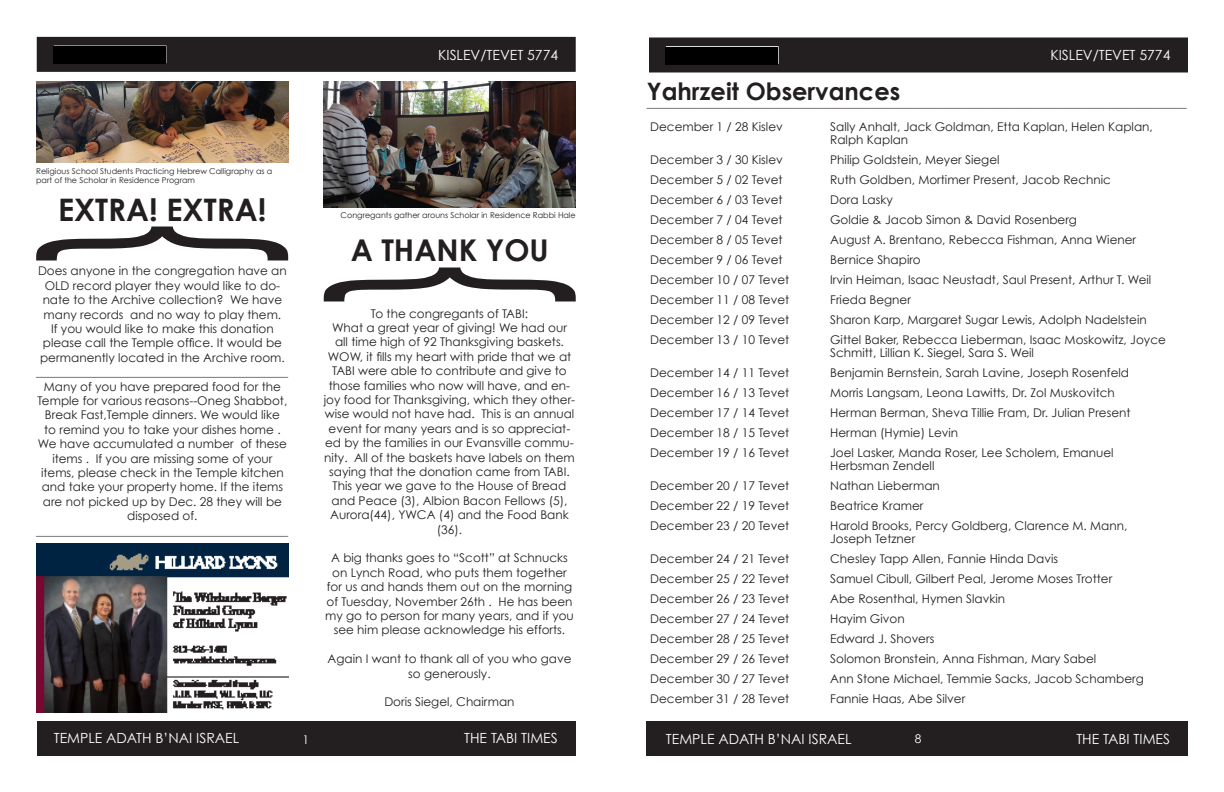
<style>
.page{position:relative;width:1224px;height:792px;background:#fff}
.page>*{position:absolute;margin:0;border:0;box-sizing:border-box;transform-origin:0 0}
.t1{font:700 31px "Century Gothic";color:#231f20}
.t2{font:700 30px "Century Gothic";color:#231f20}
.t3{font:700 24px "Century Gothic";color:#231f20}
.t4{font:14px "Century Gothic";color:#fff}
.Paragraph_Style_3{font:12px/13px "Century Gothic";color:#231f20}
.Paragraph_Style_2{font:12px/14.4px "Century Gothic";color:#231f20;text-align:center}
.t5{font:12px "Century Gothic";color:#fff}
.Paragraph_Style_2-2{font:8px/9px "Century Gothic";color:#231f20}
</style>
<div class="page">
<div style="left:37px;top:37px;width:539px;height:35px;background:#231f20"></div>
<div style="left:37px;top:721px;width:539px;height:35px;background:#231f20"></div>
<div style="left:649px;top:38px;width:539px;height:35px;background:#231f20"></div>
<div style="left:647px;top:722px;width:541px;height:34px;background:#231f20"></div>
<svg style="left:324px;top:268px;width:252px;height:33px"></svg>
<svg style="left:36px;top:227px;width:252px;height:33px"></svg>
<img style="left:36px;top:544px;width:253px;height:168px">
<img style="left:323px;top:81px;width:253px;height:126px">
<img style="left:36px;top:82px;width:253px;height:80px">
<div style="left:53px;top:47px;width:112px;height:17px;background:#000"></div>
<div style="left:665px;top:47px;width:113px;height:18px;background:#000"></div>
<p class="t4" style="left:438px;top:46px;width:121px">KISLEV/TEVET 5774</p>
<p class="Paragraph_Style_2-2" style="left:36px;top:167px;width:238px">Religious School Students Practicing Hebrew Calligraphy as a part of the Scholar in Residence Program</p>
<p class="t1" style="left:58px;top:190px;width:210px">EXTRA! EXTRA!</p>
<p class="Paragraph_Style_2" style="left:38px;top:264px;width:250px">Does anyone in the congregation have an OLD record player they would like to do&shy;nate to the Archive collection? We have many records and no way to play them.<br>If you would like to make this donation please call the Temple office. It would be permanently located in the Archive room.</p>
<p class="Paragraph_Style_2" style="left:36px;top:364px;width:253px">__________________________________________</p>
<p class="Paragraph_Style_2" style="left:37px;top:379px;width:251px">Many of you have prepared food for the Temple for various reasons--Oneg Shabbot, Break Fast,Temple dinners. We would like<br>to remind you to take your dishes home .<br>We have accumulated a number of these items . If you are missing some of your items, please check in the Temple kitchen and take your property home. If the items are not picked up by Dec. 28 they will be disposed of.</p>
<p class="Paragraph_Style_2" style="left:36px;top:523px;width:254px">__________________________________________</p>
<p class="Paragraph_Style_2-2" style="left:341px;top:210px;width:237px">Congregants gather arouns Scholar in Residence Rabbi Hale</p>
<p class="t2" style="left:351px;top:231px;width:200px">A THANK YOU</p>
<p class="Paragraph_Style_2" style="left:371px;top:306px;width:159px">To the congregants of TABI:</p>
<p class="Paragraph_Style_2" style="left:324px;top:320px;width:253px">What a great year of giving! We had our<br>all time high of 92 Thanksgiving baskets.<br>WOW, it fills my heart with pride that we at TABI were able to contribute and give to those families who now will have, and en&shy;joy food for Thanksgiving, which they other&shy;wise would not have had. This is an annual event for many years and is so appreciat&shy;ed by the families in our Evansville commu&shy;nity. All of the baskets have labels on them saying that the donation came from TABI.<br>This year we gave to the House of Bread and Peace (3), Albion Bacon Fellows (5), Aurora(44), YWCA (4) and the Food Bank (36).</p>
<p class="Paragraph_Style_2" style="left:325px;top:551px;width:250px">A big thanks goes to “Scott” at Schnucks on Lynch Road, who puts them together for us and hands them out on the morning of Tuesday, November 26th . He has been my go to person for many years, and if you see him please acknowledge his efforts.</p>
<p class="Paragraph_Style_2" style="left:328px;top:651px;width:245px">Again I want to thank all of you who gave so generously.</p>
<p class="Paragraph_Style_2" style="left:384px;top:695px;width:132px">Doris Siegel, Chairman</p>
<p class="t4" style="left:54px;top:730px;width:187px">TEMPLE ADATH B’NAI ISRAEL</p>
<p class="t5" style="left:302px;top:732px;width:8px">1</p>
<p class="t4" style="left:464px;top:730px;width:95px">THE TABI TIMES</p>
<p class="t3" style="left:647px;top:76px;width:255px">Yahrzeit Observances</p>
<p class="t4" style="left:1050px;top:47px;width:121px">KISLEV/TEVET 5774</p>
<p class="Paragraph_Style_3" style="left:650px;top:119px;width:134px">December 1 / 28 Kislev</p>
<p class="Paragraph_Style_3" style="left:830px;top:119px;width:324px">Sally Anhalt, Jack Goldman, Etta Kaplan, Helen Kaplan,<br>Ralph Kaplan</p>
<p class="Paragraph_Style_3" style="left:650px;top:152px;width:134px">December 3 / 30 Kislev</p>
<p class="Paragraph_Style_3" style="left:830px;top:152px;width:171px">Philip Goldstein, Meyer Siegel</p>
<p class="Paragraph_Style_3" style="left:650px;top:172px;width:134px">December 5 / 02 Tevet</p>
<p class="Paragraph_Style_3" style="left:830px;top:172px;width:282px">Ruth Goldben, Mortimer Present, Jacob Rechnic</p>
<p class="Paragraph_Style_3" style="left:650px;top:192px;width:134px">December 6 / 03 Tevet</p>
<p class="Paragraph_Style_3" style="left:830px;top:192px;width:64px">Dora Lasky</p>
<p class="Paragraph_Style_3" style="left:650px;top:212px;width:134px">December 7 / 04 Tevet</p>
<p class="Paragraph_Style_3" style="left:830px;top:212px;width:248px">Goldie &amp; Jacob Simon &amp; David Rosenberg</p>
<p class="Paragraph_Style_3" style="left:650px;top:232px;width:134px">December 8 / 05 Tevet</p>
<p class="Paragraph_Style_3" style="left:830px;top:232px;width:308px">August A. Brentano, Rebecca Fishman, Anna Wiener</p>
<p class="Paragraph_Style_3" style="left:650px;top:252px;width:134px">December 9 / 06 Tevet</p>
<p class="Paragraph_Style_3" style="left:830px;top:252px;width:92px">Bernice Shapiro</p>
<p class="Paragraph_Style_3" style="left:650px;top:272px;width:141px">December 10 / 07 Tevet</p>
<p class="Paragraph_Style_3" style="left:830px;top:272px;width:323px">Irvin Heiman, Isaac Neustadt, Saul Present, Arthur T. Weil</p>
<p class="Paragraph_Style_3" style="left:650px;top:292px;width:141px">December 11 / 08 Tevet</p>
<p class="Paragraph_Style_3" style="left:830px;top:292px;width:82px">Frieda Begner</p>
<p class="Paragraph_Style_3" style="left:650px;top:312px;width:141px">December 12 / 09 Tevet</p>
<p class="Paragraph_Style_3" style="left:830px;top:312px;width:318px">Sharon Karp, Margaret Sugar Lewis, Adolph Nadelstein</p>
<p class="Paragraph_Style_3" style="left:650px;top:332px;width:141px">December 13 / 10 Tevet</p>
<p class="Paragraph_Style_3" style="left:830px;top:332px;width:337px">Gittel Baker, Rebecca Lieberman, Isaac Moskowitz, Joyce<br>Schmitt, Lillian K. Siegel, Sara S. Weil</p>
<p class="Paragraph_Style_3" style="left:650px;top:365px;width:141px">December 14 / 11 Tevet</p>
<p class="Paragraph_Style_3" style="left:830px;top:365px;width:300px">Benjamin Bernstein, Sarah Lavine, Joseph Rosenfeld</p>
<p class="Paragraph_Style_3" style="left:650px;top:385px;width:141px">December 16 / 13 Tevet</p>
<p class="Paragraph_Style_3" style="left:830px;top:385px;width:286px">Morris Langsam, Leona Lawitts, Dr. Zol Muskovitch</p>
<p class="Paragraph_Style_3" style="left:650px;top:405px;width:141px">December 17 / 14 Tevet</p>
<p class="Paragraph_Style_3" style="left:830px;top:405px;width:302px">Herman Berman, Sheva Tillie Fram, Dr. Julian Present</p>
<p class="Paragraph_Style_3" style="left:650px;top:425px;width:141px">December 18 / 15 Tevet</p>
<p class="Paragraph_Style_3" style="left:830px;top:425px;width:130px">Herman (Hymie) Levin</p>
<p class="Paragraph_Style_3" style="left:650px;top:445px;width:141px">December 19 / 16 Tevet</p>
<p class="Paragraph_Style_3" style="left:830px;top:445px;width:285px">Joel Lasker, Manda Roser, Lee Scholem, Emanuel<br>Herbsman Zendell</p>
<p class="Paragraph_Style_3" style="left:650px;top:478px;width:141px">December 20 / 17 Tevet</p>
<p class="Paragraph_Style_3" style="left:830px;top:478px;width:111px">Nathan Lieberman</p>
<p class="Paragraph_Style_3" style="left:650px;top:498px;width:141px">December 22 / 19 Tevet</p>
<p class="Paragraph_Style_3" style="left:830px;top:498px;width:95px">Beatrice Kramer</p>
<p class="Paragraph_Style_3" style="left:650px;top:518px;width:141px">December 23 / 20 Tevet</p>
<p class="Paragraph_Style_3" style="left:830px;top:518px;width:299px">Harold Brooks, Percy Goldberg, Clarence M. Mann,</p>
<p class="Paragraph_Style_3" style="left:830px;top:531px;width:87px">Joseph Tetzner</p>
<p class="Paragraph_Style_3" style="left:650px;top:551px;width:141px">December 24 / 21 Tevet</p>
<p class="Paragraph_Style_3" style="left:830px;top:551px;width:229px">Chesley Tapp Allen, Fannie Hinda Davis</p>
<p class="Paragraph_Style_3" style="left:650px;top:571px;width:141px">December 25 / 22 Tevet</p>
<p class="Paragraph_Style_3" style="left:830px;top:571px;width:284px">Samuel Cibull, Gilbert Peal, Jerome Moses Trotter</p>
<p class="Paragraph_Style_3" style="left:650px;top:591px;width:141px">December 26 / 23 Tevet</p>
<p class="Paragraph_Style_3" style="left:830px;top:591px;width:177px">Abe Rosenthal, Hymen Slavkin</p>
<p class="Paragraph_Style_3" style="left:650px;top:611px;width:141px">December 27 / 24 Tevet</p>
<p class="Paragraph_Style_3" style="left:830px;top:611px;width:76px">Hayim Givon</p>
<p class="Paragraph_Style_3" style="left:650px;top:631px;width:141px">December 28 / 25 Tevet</p>
<p class="Paragraph_Style_3" style="left:830px;top:631px;width:106px">Edward J. Shovers</p>
<p class="Paragraph_Style_3" style="left:650px;top:651px;width:141px">December 29 / 26 Tevet</p>
<p class="Paragraph_Style_3" style="left:830px;top:651px;width:268px">Solomon Bronstein, Anna Fishman, Mary Sabel</p>
<p class="Paragraph_Style_3" style="left:650px;top:671px;width:141px">December 30 / 27 Tevet</p>
<p class="Paragraph_Style_3" style="left:830px;top:671px;width:315px">Ann Stone Michael, Temmie Sacks, Jacob Schamberg</p>
<p class="Paragraph_Style_3" style="left:650px;top:691px;width:141px">December 31 / 28 Tevet</p>
<p class="Paragraph_Style_3" style="left:830px;top:691px;width:137px">Fannie Haas, Abe Silver</p>
<p class="t4" style="left:666px;top:730px;width:187px">TEMPLE ADATH B’NAI ISRAEL</p>
<p class="t5" style="left:915px;top:731px;width:8px">8</p>
<p class="t4" style="left:1076px;top:730px;width:95px">THE TABI TIMES</p>
</div>
